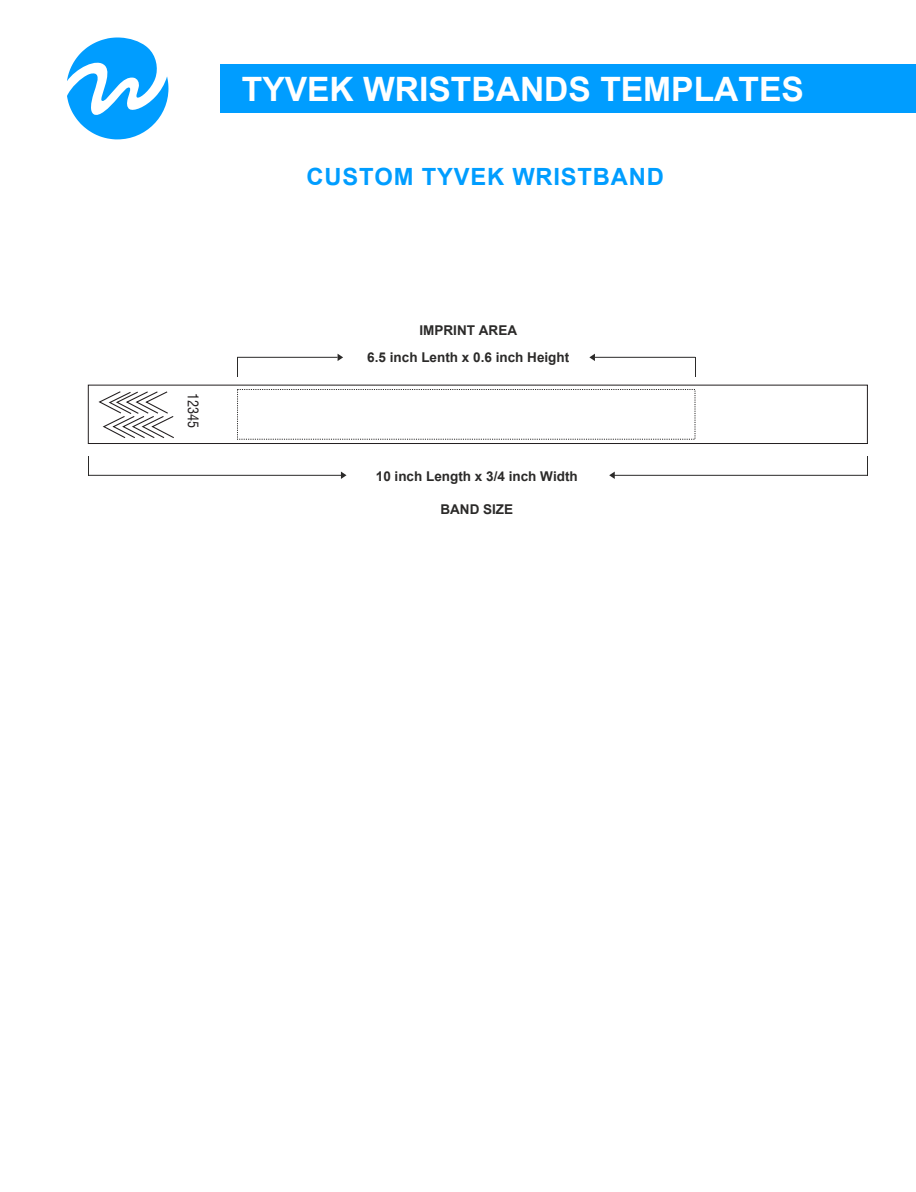
<style>
.page{position:relative;width:916px;height:1192px;background:#fff}
.page>*{position:absolute;margin:0;border:0;box-sizing:border-box;transform-origin:0 0}
.t1{font:700 33.6px "Arial";color:#fff}
.t2{font:700 23.7px "Arial";letter-spacing:.035em;color:#009dff}
.t3{font:condensed 14.25px "Swiss 721 BT";color:#231f20}
.t4{font:700 13.5px "Arial";color:#2b2a29}
</style>
<div class="page">
<svg style="left:67px;top:37px;width:101px;height:102px"></svg>
<div style="left:220px;top:64px;width:695px;height:48px;background:#009dff"></div>
<svg style="left:98px;top:391px;width:76px;height:47px"></svg>
<div style="left:88px;top:385px;width:779px;height:59px;border:1px solid #231f20"></div>
<svg style="left:337px;top:354px;width:6px;height:7px"></svg>
<hr style="left:237px;top:357px;width:100px;height:1px;background:#2b2a29">
<svg style="left:237px;top:358px;width:1px;height:19px"></svg>
<svg style="left:341px;top:471px;width:5px;height:8px"></svg>
<hr style="left:88px;top:475px;width:254px;height:1px;background:#2b2a29">
<svg style="left:88px;top:456px;width:1px;height:19px"></svg>
<svg style="left:609px;top:472px;width:5px;height:7px"></svg>
<hr style="left:613px;top:475px;width:253px;height:1px;background:#2b2a29">
<svg style="left:589px;top:354px;width:5px;height:7px"></svg>
<hr style="left:594px;top:357px;width:101px;height:1px;background:#2b2a29">
<h1 class="t1" style="left:242px;top:65px;width:563px">TYVEK WRISTBANDS TEMPLATES</h1>
<h2 class="t2" style="left:306px;top:160px;width:358px">CUSTOM TYVEK WRISTBAND</h2>
<p class="t3" style="left:201px;top:393px;width:37px;rotate:90deg">12345</p>
<p class="t4" style="left:419px;top:321px;width:99px">IMPRINT AREA</p>
<p class="t4" style="left:367px;top:347px;width:203px">6.5 inch Lenth x 0.6 inch Height</p>
<p class="t4" style="left:375px;top:466px;width:203px">10 inch Length x 3/4 inch Width</p>
<p class="t4" style="left:440px;top:500px;width:74px">BAND SIZE</p>
</div>
